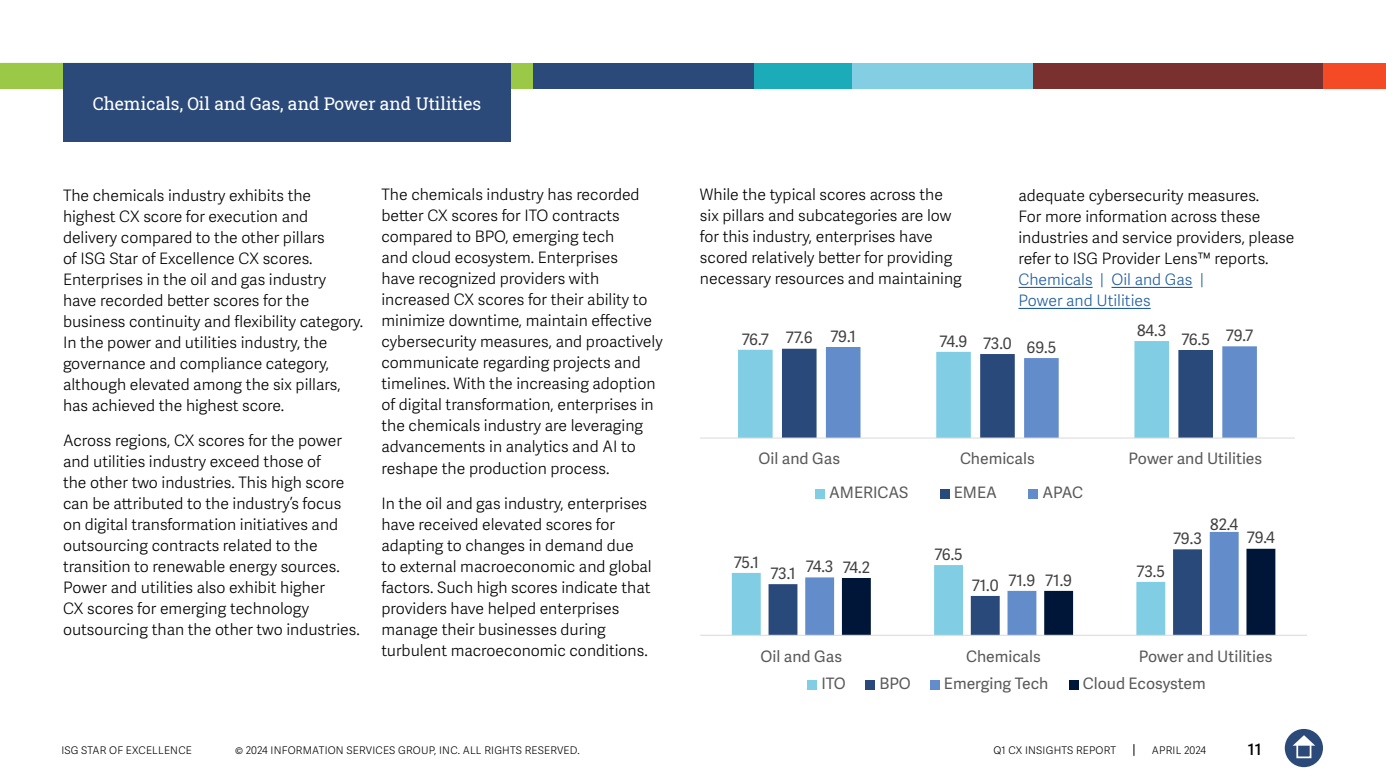
<style>
.page{position:relative;width:1386px;height:780px;background:#fff}
.page>*{position:absolute;margin:0;border:0;box-sizing:border-box;transform-origin:0 0}
.t1{font:17.5px "Roboto Slab ISG P Regular";color:#fff}
.t2{font:300 15.75px/21px "Adelle Sans";color:#000101}
.t3{font:15.75px "Adelle Sans";color:#595959}
.t4{font:15.75px "Adelle Sans";letter-spacing:-.02em;color:#404040}
.t5{font:300 15.75px/21px "Adelle Sans";color:#215e9e}
.t6{font:600 15.75px "Adelle Sans";color:#000}
.t7{font:300 10.5px "Adelle Sans";letter-spacing:.02em;color:#000}
</style>
<div class="page">
<div style="left:0;top:63px;width:533px;height:25px;background:#9bc947"></div>
<div style="left:533px;top:63px;width:223px;height:25px;background:#2b4a79"></div>
<div style="left:850px;top:63px;width:184px;height:25px;background:#84cee3"></div>
<div style="left:1323px;top:63px;width:63px;height:25px;background:#f54a26"></div>
<div style="left:1033px;top:63px;width:290px;height:25px;background:#7a302e"></div>
<div style="left:754px;top:63px;width:98px;height:25px;background:#1cabb9"></div>
<hr style="left:1018px;top:287px;width:75px;height:1px;background:#215e9e">
<hr style="left:1112px;top:287px;width:81px;height:1px;background:#215e9e">
<hr style="left:1018px;top:308px;width:133px;height:1px;background:#215e9e">
<svg style="left:1133px;top:744px;width:1px;height:12px"></svg>
<div style="left:1285px;top:729px;width:38px;height:38px;background:#2b4a79;border-radius:50%"></div>
<svg style="left:1293px;top:735px;width:22px;height:10px"></svg>
<div style="left:1296px;top:743px;width:15px;height:15px;border:2px solid #fff"></div>
<div style="left:63px;top:63px;width:448px;height:79px;background:#2b4a79"></div>
<svg style="left:738px;top:341px;width:519px;height:96px"></svg>
<hr style="left:700px;top:437px;width:595px;height:1px;background:#d9d9d9">
<div style="left:815px;top:489px;width:9px;height:9px;background:#81cee4"></div>
<div style="left:940px;top:489px;width:9px;height:9px;background:#29497b"></div>
<div style="left:1029px;top:489px;width:9px;height:9px;background:#638ccb"></div>
<svg style="left:1209px;top:532px;width:30px;height:17px"></svg>
<svg style="left:732px;top:549px;width:543px;height:86px"></svg>
<hr style="left:700px;top:635px;width:607px;height:1px;background:#d9d9d9">
<div style="left:808px;top:680px;width:9px;height:9px;background:#81cee4"></div>
<div style="left:866px;top:680px;width:9px;height:9px;background:#29497b"></div>
<div style="left:930px;top:680px;width:9px;height:9px;background:#638ccb"></div>
<div style="left:1069px;top:680px;width:9px;height:9px;background:#001638"></div>
<p class="t1" style="left:93px;top:91px;width:390px">Chemicals, Oil and Gas, and Power and Utilities</p>
<p class="t2" style="left:63px;top:185px;width:302px">The chemicals industry exhibits the highest CX score for execution and delivery compared to the other pillars<br>of ISG Star of Excellence CX scores.<br>Enterprises in the oil and gas industry have recorded better scores for the business continuity and flexibility category.<br>In the power and utilities industry, the governance and compliance category, although elevated among the six pillars, has achieved the highest score.</p>
<p class="t2" style="left:63px;top:430px;width:298px">Across regions, CX scores for the power and utilities industry exceed those of<br>the other two industries. This high score can be attributed to the industry’s focus on digital transformation initiatives and outsourcing contracts related to the transition to renewable energy sources.<br>Power and utilities also exhibit higher<br>CX scores for emerging technology outsourcing than the other two industries.</p>
<p class="t2" style="left:381px;top:185px;width:283px">The chemicals industry has recorded better CX scores for ITO contracts compared to BPO, emerging tech<br>and cloud ecosystem. Enterprises<br>have recognized providers with increased CX scores for their ability to minimize downtime, maintain effective cybersecurity measures, and proactively communicate regarding projects and timelines. With the increasing adoption of digital transformation, enterprises in the chemicals industry are leveraging advancements in analytics and AI to reshape the production process.</p>
<p class="t2" style="left:381px;top:493px;width:272px">In the oil and gas industry, enterprises have received elevated scores for adapting to changes in demand due to external macroeconomic and global factors. Such high scores indicate that providers have helped enterprises manage their businesses during turbulent macroeconomic conditions.</p>
<p class="t2" style="left:700px;top:185px;width:263px">While the typical scores across the six pillars and subcategories are low for this industry, enterprises have scored relatively better for providing necessary resources and maintaining</p>
<p class="t2" style="left:1018px;top:185px;width:277px">adequate cybersecurity measures.<br>For more information across these industries and service providers, please refer to ISG Provider Lens™ reports.</p>
<p class="t5" style="left:1018px;top:269px;width:187px">Chemicals | Oil and Gas |<br>Power and Utilities</p>
<p class="t4" style="left:1137px;top:321px;width:31px">84.3</p>
<p class="t4" style="left:786px;top:328px;width:72px">77.6 79.1</p>
<p class="t4" style="left:983px;top:334px;width:30px">73.0</p>
<p class="t4" style="left:1181px;top:330px;width:30px">76.5</p>
<p class="t4" style="left:742px;top:330px;width:29px">76.7</p>
<p class="t4" style="left:940px;top:332px;width:29px">74.9</p>
<p class="t4" style="left:1026px;top:338px;width:31px">69.5</p>
<p class="t4" style="left:1226px;top:326px;width:29px">79.7</p>
<p class="t3" style="left:759px;top:449px;width:83px">Oil and Gas</p>
<p class="t3" style="left:960px;top:449px;width:76px">Chemicals</p>
<p class="t3" style="left:1129px;top:449px;width:135px">Power and Utilities</p>
<p class="t3" style="left:829px;top:483px;width:81px">AMERICAS</p>
<p class="t3" style="left:954px;top:483px;width:45px">EMEA</p>
<p class="t3" style="left:1042px;top:483px;width:42px">APAC</p>
<p class="t4" style="left:734px;top:553px;width:27px">75.1</p>
<p class="t4" style="left:934px;top:545px;width:30px">76.5</p>
<p class="t4" style="left:806px;top:557px;width:29px">74.3</p>
<p class="t4" style="left:843px;top:558px;width:29px">74.2</p>
<p class="t4" style="left:770px;top:564px;width:27px">73.1</p>
<p class="t4" style="left:1137px;top:562px;width:30px">73.5</p>
<p class="t4" style="left:972px;top:576px;width:28px">71.0</p>
<p class="t4" style="left:1008px;top:571px;width:29px">71.9</p>
<p class="t4" style="left:1045px;top:571px;width:29px">71.9</p>
<p class="t4" style="left:1173px;top:529px;width:30px">79.3</p>
<p class="t4" style="left:1210px;top:515px;width:30px">82.4</p>
<p class="t4" style="left:1247px;top:529px;width:30px">79.4</p>
<p class="t3" style="left:761px;top:647px;width:83px">Oil and Gas</p>
<p class="t3" style="left:966px;top:647px;width:76px">Chemicals</p>
<p class="t3" style="left:1139px;top:647px;width:135px">Power and Utilities</p>
<p class="t3" style="left:821px;top:674px;width:26px">ITO</p>
<p class="t3" style="left:879px;top:674px;width:33px">BPO</p>
<p class="t3" style="left:944px;top:674px;width:106px">Emerging Tech</p>
<p class="t3" style="left:1083px;top:674px;width:124px">Cloud Ecosystem</p>
<p class="t7" style="left:61px;top:744px;width:132px">ISG STAR OF EXCELLENCE</p>
<p class="t7" style="left:235px;top:744px;width:346px">© 2024 INFORMATION SERVICES GROUP, INC. ALL RIGHTS RESERVED.</p>
<p class="t7" style="left:993px;top:744px;width:124px">Q1 CX INSIGHTS REPORT</p>
<p class="t7" style="left:1152px;top:744px;width:56px">APRIL 2024</p>
<p class="t6" style="left:1248px;top:740px;width:15px">11</p>
</div>
